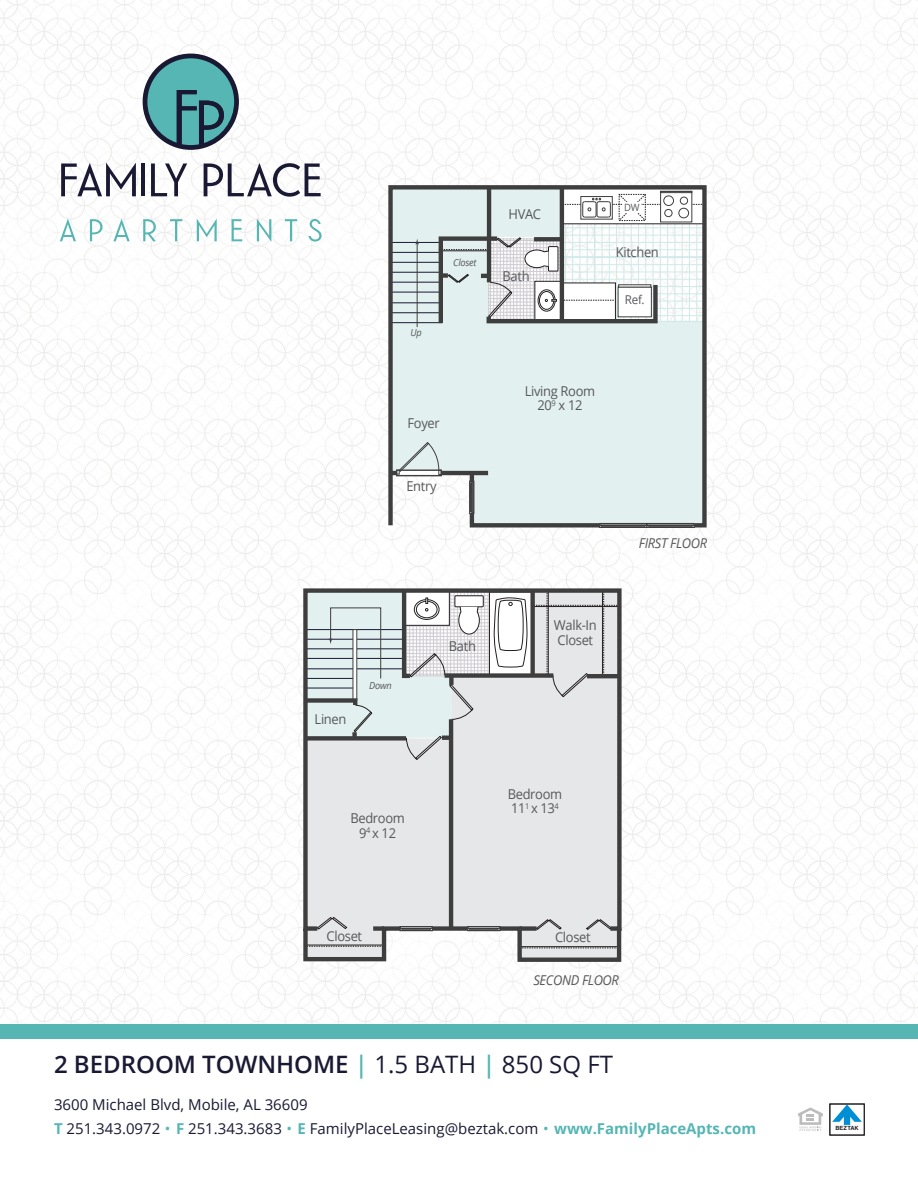
<style>
.page{position:relative;width:918px;height:1188px;background:#fff}
.page>*{position:absolute;margin:0;border:0;box-sizing:border-box;transform-origin:0 0}
.t1{font:600 24px "Open Sans";color:#191933}
.t2{font:15px/24px "Open Sans";color:#191933}
.t3{font:13.65px/14.5px "Open Sans";letter-spacing:-.025em;color:#57585a;text-align:center;scale:.95 1}
.t4{font:italic 13.65px "Open Sans";letter-spacing:-.025em;color:#57585a;scale:.95 1}
.t5{font:12.15px "Open Sans";color:#57585a;scale:.95 1}
.t6{font:10.05px "Open Sans";color:#57585a;scale:.95 1}
.t7{font:italic 9.75px "Open Sans";letter-spacing:-.025em;color:#57585a;scale:.95 1}
.t8{font:700 5.7px "Helvetica";color:#231f20}
.s1{color:#55b6b3}
.s2{font-weight:400}
.s3{font-weight:700;color:#55b6b3}
</style>
<div class="page">
<img style="left:0;top:0;width:918px;height:1024px">
<div style="left:0;top:1024px;width:918px;height:164px;background:#55b6b3"></div>
<div style="left:0;top:1039px;width:918px;height:149px;background:#fff"></div>
<svg style="left:798px;top:1107px;width:25px;height:24px"></svg>
<svg style="left:61px;top:163px;width:75px;height:33px"></svg>
<hr style="left:142px;top:164px;width:3px;height:32px;background:#191933">
<svg style="left:151px;top:164px;width:36px;height:32px"></svg>
<svg style="left:204px;top:163px;width:117px;height:34px"></svg>
<svg style="left:60px;top:219px;width:16px;height:22px"></svg>
<svg style="left:90px;top:219px;width:13px;height:22px"></svg>
<svg style="left:113px;top:219px;width:17px;height:22px"></svg>
<svg style="left:143px;top:219px;width:13px;height:22px"></svg>
<svg style="left:170px;top:219px;width:12px;height:22px"></svg>
<svg style="left:197px;top:219px;width:20px;height:22px"></svg>
<svg style="left:232px;top:219px;width:10px;height:22px"></svg>
<svg style="left:257px;top:219px;width:14px;height:23px"></svg>
<svg style="left:285px;top:219px;width:12px;height:22px"></svg>
<svg style="left:309px;top:219px;width:13px;height:23px"></svg>
<div style="left:143px;top:54px;width:96px;height:96px;background:#191933;border-radius:50%"></div>
<svg style="left:147px;top:58px;width:87px;height:87px"></svg>
<svg style="left:832px;top:1106px;width:30px;height:19px"></svg>
<div style="left:830px;top:1104px;width:35px;height:31px;border:1px solid #231f20"></div>
<svg style="left:301px;top:586px;width:323px;height:378px"></svg>
<div style="left:305px;top:926px;width:12px;height:5px;background:#3e3e3f"></div>
<div style="left:373px;top:926px;width:11px;height:5px;background:#3e3e3f"></div>
<div style="left:610px;top:926px;width:9px;height:5px;background:#3e3e3f"></div>
<div style="left:520px;top:926px;width:17px;height:5px;background:#3e3e3f"></div>
<div style="left:468px;top:926px;width:32px;height:3px;border:1px solid #3e3e3f"></div>
<div style="left:467px;top:928px;width:33px;height:3px;border:1px solid #3e3e3f"></div>
<div style="left:468px;top:928px;width:32px;height:3px;border:1px solid #3e3e3f"></div>
<svg style="left:469px;top:928px;width:30px;height:3px"></svg>
<div style="left:400px;top:926px;width:33px;height:3px;border:1px solid #3e3e3f"></div>
<div style="left:400px;top:928px;width:33px;height:3px;border:1px solid #3e3e3f"></div>
<svg style="left:402px;top:928px;width:29px;height:3px"></svg>
<svg style="left:302px;top:587px;width:178px;height:173px"></svg>
<svg style="left:386px;top:183px;width:323px;height:347px"></svg>
<hr style="left:390px;top:471px;width:98px;height:4px;background:#3e3e3f">
<hr style="left:487px;top:188px;width:4px;height:94px;background:#3e3e3f">
<svg style="left:436px;top:234px;width:224px;height:93px"></svg>
<hr style="left:560px;top:187px;width:4px;height:135px;background:#3e3e3f">
<svg style="left:534px;top:237px;width:26px;height:4px"></svg>
<div style="left:599px;top:523px;width:48px;height:3px;border:1px solid #3e3e3f"></div>
<div style="left:600px;top:523px;width:47px;height:2px;border:1px solid #3e3e3f"></div>
<div style="left:599px;top:525px;width:48px;height:3px;border:1px solid #3e3e3f"></div>
<div style="left:600px;top:525px;width:47px;height:3px;border:1px solid #3e3e3f"></div>
<hr style="left:602px;top:526px;width:43px;height:1px;background:#3e3e3f">
<div style="left:647px;top:523px;width:47px;height:2px;border:1px solid #3e3e3f"></div>
<div style="left:647px;top:525px;width:48px;height:3px;border:1px solid #3e3e3f"></div>
<div style="left:647px;top:525px;width:47px;height:3px;border:1px solid #3e3e3f"></div>
<hr style="left:649px;top:526px;width:43px;height:1px;background:#3e3e3f">
<div style="left:472px;top:481px;width:2px;height:33px;border:1px solid #3e3e3f"></div>
<div style="left:472px;top:481px;width:2px;height:32px;border:1px solid #3e3e3f"></div>
<div style="left:470px;top:481px;width:2px;height:33px;border:1px solid #3e3e3f"></div>
<svg style="left:470px;top:483px;width:2px;height:29px"></svg>
<hr style="left:417px;top:243px;width:1px;height:84px;background:#3e3e3f">
<svg style="left:415px;top:239px;width:4px;height:6px"></svg>
<div style="left:661px;top:191px;width:31px;height:31px;background:#e7e7e7"></div>
<div style="left:660px;top:191px;width:32px;height:2px;border:1px solid #3e3e3f"></div>
<div style="left:618px;top:287px;width:33px;height:30px;background:#fff"></div>
<div style="left:618px;top:287px;width:34px;height:30px;border:1px solid #3e3e3f"></div>
<svg style="left:564px;top:194px;width:138px;height:27px"></svg>
<div style="left:396px;top:470px;width:46px;height:6px;border:1px solid #3e3e3f"></div>
<div style="left:397px;top:470px;width:44px;height:6px;border:1px solid #3e3e3f"></div>
<svg style="left:396px;top:442px;width:46px;height:33px"></svg>
<p class="t7" style="left:411px;top:326px;width:13px">Up</p>
<p class="t7" style="left:453px;top:256px;width:26px">Closet</p>
<p class="t3" style="left:408px;top:415px;width:35px">Foyer</p>
<p class="t3" style="left:406px;top:479px;width:33px">Entry</p>
<p class="t3" style="left:509px;top:206px;width:36px">HVAC</p>
<p class="t3" style="left:503px;top:268px;width:30px">Bath</p>
<p class="t6" style="left:624px;top:200px;width:18px">DW</p>
<p class="t3" style="left:616px;top:245px;width:47px">Kitchen</p>
<p class="t5" style="left:625px;top:292px;width:22px">Ref.</p>
<p class="t3" style="left:525px;top:383px;width:76px">Living Room<br>20<sup>9</sup> x 12</p>
<p class="t4" style="left:639px;top:534px;width:73px">FIRST FLOOR</p>
<p class="t3" style="left:315px;top:711px;width:35px">Linen</p>
<p class="t7" style="left:369px;top:678px;width:25px">Down</p>
<p class="t3" style="left:350px;top:810px;width:59px">Bedroom<br>9<sup>4</sup> x 12</p>
<p class="t3" style="left:449px;top:639px;width:30px">Bath</p>
<p class="t3" style="left:554px;top:618px;width:47px;text-align:left">Walk-In<br>Closet</p>
<p class="t3" style="left:508px;top:786px;width:59px;text-align:left">Bedroom<br>11<sup>1</sup> x 13<sup>4</sup></p>
<p class="t3" style="left:327px;top:928px;width:39px">Closet</p>
<p class="t3" style="left:555px;top:930px;width:39px">Closet</p>
<p class="t4" style="left:533px;top:971px;width:92px">SECOND FLOOR</p>
<p class="t1" style="left:54px;top:1048px;width:561px">2 BEDROOM TOWNHOME <span class="s1">|</span> <span class="s2">1.5 BATH</span> <span class="s1">|</span> <span class="s2">850 SQ FT</span></p>
<p class="t2" style="left:54px;top:1093px;width:704px">3600 Michael Blvd, Mobile, AL 36609<br><span class="s3">T</span> 251.343.0972 <span class="s1">•</span> <span class="s3">F</span> 251.343.3683 <span class="s1">•</span> <span class="s3">E</span> FamilyPlaceLeasing@beztak.com <span class="s1">•</span> <span class="s3">www.FamilyPlaceApts.com</span></p>
<p class="t8" style="left:835px;top:1125px;width:25px">BEZTAK</p>
</div>
